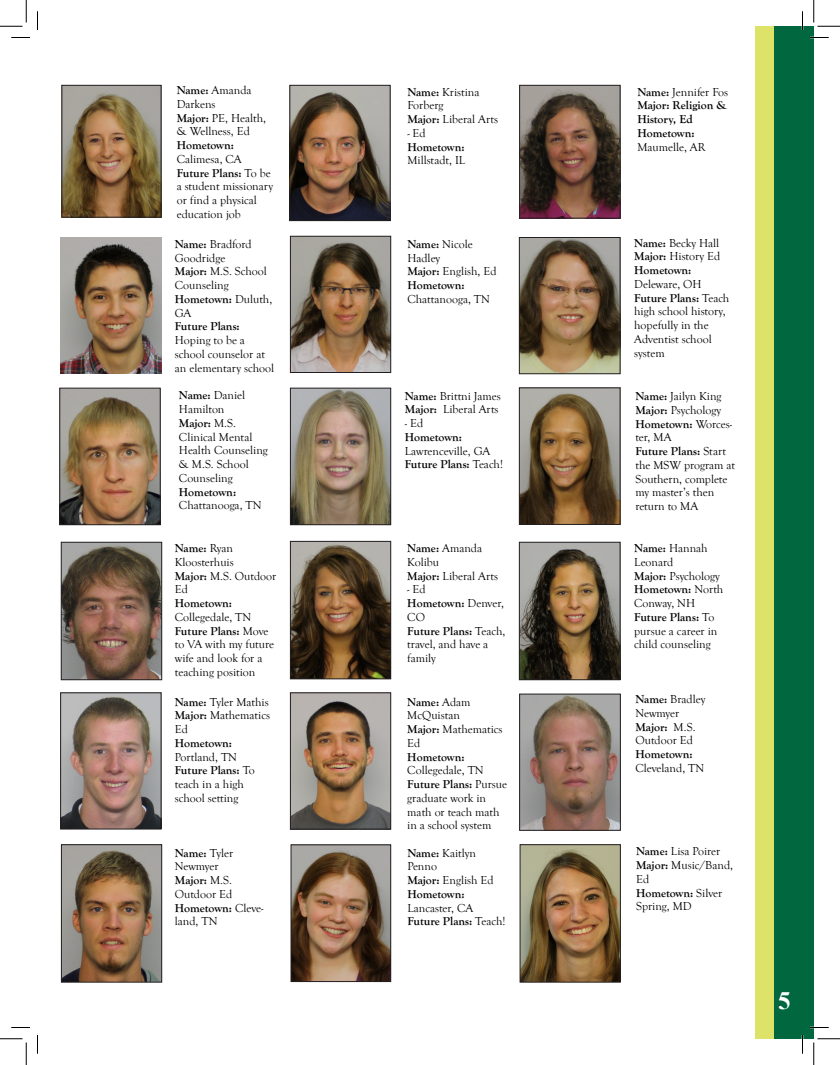
<style>
.page{position:relative;width:840px;height:1065px;background:#fff}
.page>*{position:absolute;margin:0;border:0;box-sizing:border-box;transform-origin:0 0}
.t1{font:700 25px "Times New Roman";color:#fff}
.t2{font:11.88px/13.8px "Goudy Old Style T";color:#000}
.t3{font:700 11.88px/13.8px "Goudy Old Style T";color:#000;text-align:justify}
.s1{font-weight:700}
.s2{font-weight:400}
</style>
<div class="page">
<div style="left:773px;top:26px;width:41px;height:1013px;background:#00673e"></div>
<div style="left:755px;top:26px;width:18px;height:1013px;background:#dde269"></div>
<img style="left:64px;top:87px;width:95px;height:128px">
<div style="left:62px;top:85px;width:99px;height:132px;border:1px solid #231f20"></div>
<img style="left:292px;top:87px;width:96px;height:132px">
<div style="left:290px;top:85px;width:100px;height:136px;border:1px solid #231f20"></div>
<img style="left:292px;top:238px;width:97px;height:133px">
<div style="left:290px;top:236px;width:101px;height:137px;border:1px solid #231f20"></div>
<img style="left:521px;top:87px;width:97px;height:129px">
<div style="left:519px;top:85px;width:101px;height:133px;border:1px solid #231f20"></div>
<img style="left:521px;top:239px;width:97px;height:133px">
<div style="left:519px;top:237px;width:101px;height:137px;border:1px solid #231f20"></div>
<img style="left:61px;top:390px;width:98px;height:133px">
<div style="left:59px;top:388px;width:102px;height:137px;border:1px solid #231f20"></div>
<img style="left:292px;top:390px;width:97px;height:133px">
<div style="left:290px;top:388px;width:101px;height:137px;border:1px solid #231f20"></div>
<img style="left:521px;top:390px;width:97px;height:133px">
<div style="left:519px;top:388px;width:101px;height:137px;border:1px solid #231f20"></div>
<img style="left:63px;top:544px;width:97px;height:134px">
<div style="left:61px;top:542px;width:101px;height:138px;border:1px solid #231f20"></div>
<img style="left:292px;top:543px;width:97px;height:134px">
<div style="left:290px;top:541px;width:101px;height:138px;border:1px solid #231f20"></div>
<img style="left:521px;top:544px;width:97px;height:134px">
<div style="left:519px;top:542px;width:101px;height:138px;border:1px solid #231f20"></div>
<img style="left:62px;top:695px;width:97px;height:132px">
<div style="left:60px;top:693px;width:101px;height:136px;border:1px solid #231f20"></div>
<img style="left:60px;top:237px;width:101px;height:137px">
<img style="left:292px;top:695px;width:97px;height:132px">
<div style="left:290px;top:693px;width:101px;height:136px;border:1px solid #231f20"></div>
<img style="left:521px;top:696px;width:98px;height:133px">
<div style="left:519px;top:694px;width:102px;height:137px;border:1px solid #231f20"></div>
<img style="left:63px;top:846px;width:97px;height:134px">
<div style="left:61px;top:844px;width:101px;height:138px;border:1px solid #231f20"></div>
<img style="left:293px;top:847px;width:96px;height:133px">
<div style="left:291px;top:845px;width:100px;height:137px;border:1px solid #231f20"></div>
<img style="left:522px;top:846px;width:97px;height:134px">
<div style="left:520px;top:844px;width:101px;height:138px;border:1px solid #231f20"></div>
<svg style="left:11px;top:37px;width:19px;height:1px"></svg>
<svg style="left:810px;top:37px;width:19px;height:1px"></svg>
<svg style="left:11px;top:1027px;width:19px;height:1px"></svg>
<svg style="left:810px;top:1027px;width:19px;height:1px"></svg>
<svg style="left:37px;top:11px;width:1px;height:19px"></svg>
<svg style="left:37px;top:1035px;width:1px;height:19px"></svg>
<svg style="left:802px;top:11px;width:1px;height:19px"></svg>
<svg style="left:802px;top:1035px;width:1px;height:19px"></svg>
<svg style="left:0;top:0;width:27px;height:27px"></svg>
<svg style="left:0;top:1039px;width:27px;height:26px"></svg>
<svg style="left:814px;top:0;width:26px;height:27px"></svg>
<svg style="left:814px;top:1039px;width:26px;height:26px"></svg>
<p class="t2" style="left:177px;top:84px;width:91px"><span class="s1">Name:</span> Amanda<br>Darkens<br><span class="s1">Major:</span> PE, Health, &amp; Wellness, Ed</p>
<p class="t3" style="left:177px;top:139px;width:59px">Hometown:</p>
<p class="t2" style="left:177px;top:152px;width:98px">Calimesa, CA<br><span class="s1">Future Plans:</span> To be a student missionary or find a physical education job</p>
<p class="t2" style="left:175px;top:237px;width:99px"><span class="s1">Name:</span> Bradford<br>Goodridge<br><span class="s1">Major:</span> M.S. School<br>Counseling<br><span class="s1">Hometown:</span> Duluth,<br>GA</p>
<p class="t3" style="left:175px;top:320px;width:66px">Future Plans:</p>
<p class="t2" style="left:175px;top:334px;width:101px">Hoping to be a school counselor at an elementary school</p>
<p class="t2" style="left:179px;top:389px;width:90px"><span class="s1">Name:</span> Daniel<br>Hamilton<br><span class="s1">Major:</span> M.S.<br>Clinical Mental<br>Health Counseling &amp; M.S. School<br>Counseling</p>
<p class="t3" style="left:179px;top:485px;width:59px">Hometown:</p>
<p class="t2" style="left:179px;top:499px;width:84px">Chattanooga, TN</p>
<p class="t2" style="left:175px;top:542px;width:103px"><span class="s1">Name:</span> Ryan<br>Kloosterhuis<br><span class="s1">Major:</span> M.S. Outdoor<br>Ed</p>
<p class="t3" style="left:175px;top:597px;width:59px">Hometown:</p>
<p class="t2" style="left:175px;top:610px;width:101px">Collegedale, TN<br><span class="s1">Future Plans:</span> Move to VA with my future wife and look for a teaching position</p>
<p class="t2" style="left:175px;top:695px;width:97px;text-align:justify"><span class="s1">Name:</span> Tyler Mathis <span class="s1">Major:</span> Mathematics Ed</p>
<p class="t3" style="left:175px;top:736px;width:59px">Hometown:</p>
<p class="t2" style="left:175px;top:750px;width:82px">Portland, TN<br><span class="s1">Future Plans:</span> To teach in a high school setting</p>
<p class="t2" style="left:175px;top:846px;width:90px"><span class="s1">Name:</span> Tyler<br>Newmyer<br><span class="s1">Major:</span> M.S.<br>Outdoor Ed<br><span class="s1">Hometown:</span> Cleve&shy;land, TN</p>
<p class="t2" style="left:407px;top:85px;width:92px"><span class="s1">Name:</span> Kristina<br>Forberg<br><span class="s1">Major:</span> Liberal Arts</p>
<p class="t2" style="left:407px;top:126px;width:20px">- Ed</p>
<p class="t3" style="left:407px;top:140px;width:59px">Hometown:</p>
<p class="t2" style="left:407px;top:154px;width:60px">Millstadt, IL</p>
<p class="t2" style="left:407px;top:237px;width:91px"><span class="s1">Name:</span> Nicole<br>Hadley<br><span class="s1">Major:</span> English, Ed<br><span class="s1">Hometown:</span></p>
<p class="t2" style="left:407px;top:292px;width:84px">Chattanooga, TN</p>
<p class="t2" style="left:405px;top:389px;width:98px"><span class="s1">Name:</span> Brittni James<br><span class="s1">Major:</span> Liberal Arts</p>
<p class="t2" style="left:405px;top:417px;width:20px">- Ed</p>
<p class="t3" style="left:405px;top:430px;width:59px">Hometown:</p>
<p class="t2" style="left:405px;top:444px;width:100px">Lawrenceville, GA<br><span class="s1">Future Plans:</span> Teach!</p>
<p class="t2" style="left:407px;top:542px;width:92px"><span class="s1">Name:</span> Amanda<br>Kolibu<br><span class="s1">Major:</span> Liberal Arts</p>
<p class="t2" style="left:407px;top:583px;width:100px">- Ed<br><span class="s1">Hometown:</span> Denver,<br>CO<br><span class="s1">Future Plans:</span> Teach, travel, and have a family</p>
<p class="t2" style="left:407px;top:695px;width:97px"><span class="s1">Name:</span> Adam<br>McQuistan<br><span class="s1">Major:</span> Mathematics<br>Ed</p>
<p class="t3" style="left:407px;top:750px;width:59px">Hometown:</p>
<p class="t2" style="left:407px;top:764px;width:101px">Collegedale, TN<br><span class="s1">Future Plans:</span> Pursue graduate work in math or teach math in a school system</p>
<p class="t2" style="left:407px;top:846px;width:88px"><span class="s1">Name:</span> Kaitlyn<br>Penno<br><span class="s1">Major:</span> English Ed<br><span class="s1">Hometown:</span></p>
<p class="t2" style="left:407px;top:901px;width:100px">Lancaster, CA<br><span class="s1">Future Plans:</span> Teach!</p>
<p class="t3" style="left:637px;top:85px;width:92px;text-align:left">Name: <span class="s2">Jennifer Fos<br></span>Major: Religion &amp;<br>History, Ed<br>Hometown:</p>
<p class="t2" style="left:637px;top:140px;width:70px">Maumelle, AR</p>
<p class="t3" style="left:634px;top:236px;width:88px">Name: <span class="s2">Becky Hall </span>Major: <span class="s2">History Ed </span>Hometown:</p>
<p class="t2" style="left:634px;top:277px;width:97px">Deleware, OH<br><span class="s1">Future Plans:</span> Teach high school history, hopefully in the<br>Adventist school system</p>
<p class="t2" style="left:635px;top:390px;width:101px"><span class="s1">Name:</span> Jailyn King<br><span class="s1">Major:</span> Psychology<br><span class="s1">Hometown:</span> Worces&shy;ter, MA<br><span class="s1">Future Plans:</span> Start the MSW program at<br>Southern, complete my master’s then return to MA</p>
<p class="t2" style="left:634px;top:541px;width:91px"><span class="s1">Name:</span> Hannah<br>Leonard<br><span class="s1">Major:</span> Psychology<br><span class="s1">Hometown:</span> North<br>Conway, NH<br><span class="s1">Future Plans:</span> To pursue a career in child counseling</p>
<p class="t2" style="left:635px;top:693px;width:71px"><span class="s1">Name:</span> Bradley<br>Newmyer<br><span class="s1">Major:</span> M.S.<br>Outdoor Ed</p>
<p class="t3" style="left:635px;top:748px;width:59px">Hometown:</p>
<p class="t2" style="left:635px;top:761px;width:70px">Cleveland, TN</p>
<p class="t2" style="left:636px;top:845px;width:99px"><span class="s1">Name:</span> Lisa Poirer<br><span class="s1">Major:</span> Music/Band,<br>Ed<br><span class="s1">Hometown:</span> Silver<br>Spring, MD</p>
<h1 class="t1" style="left:778px;top:983px;width:14px">5</h1>
</div>
